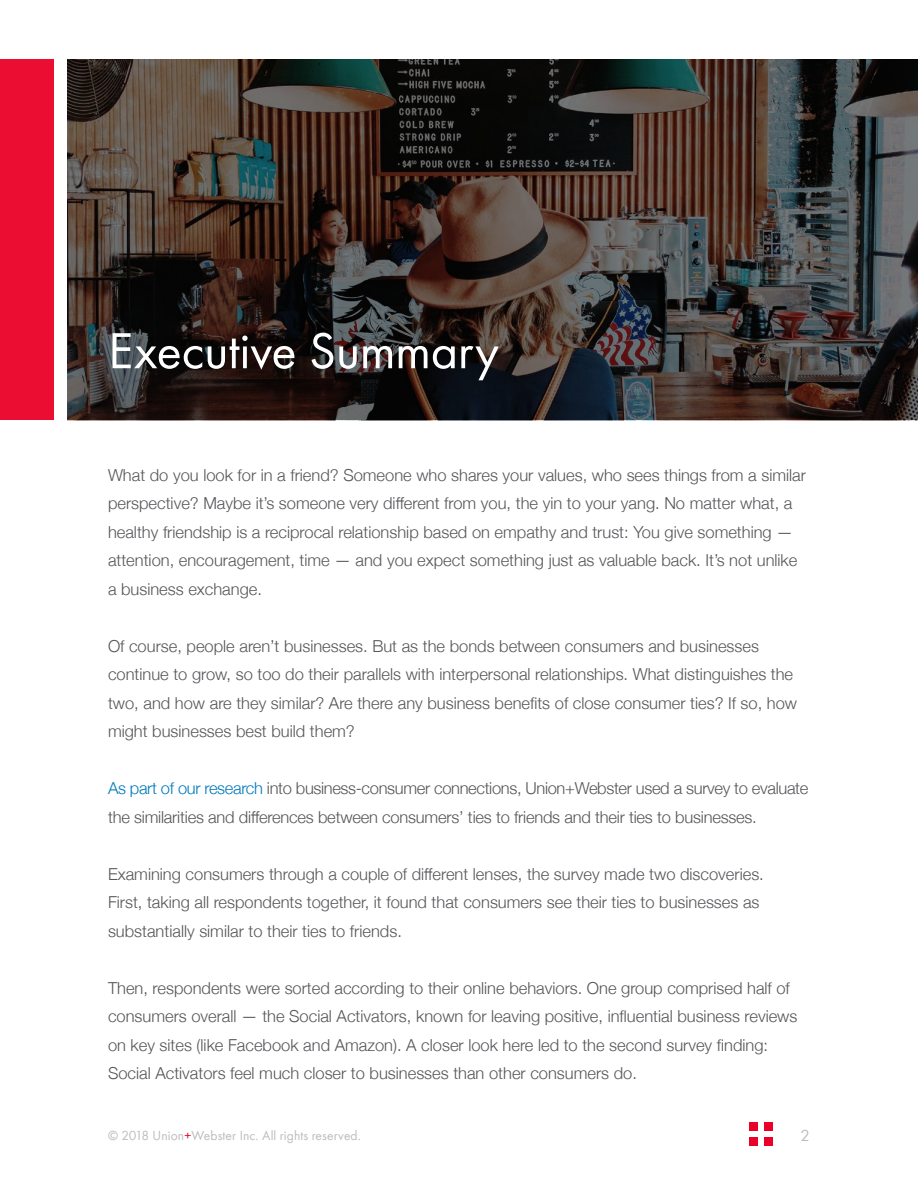
<style>
.page{position:relative;width:918px;height:1188px;background:#fff}
.page>*{position:absolute;margin:0;border:0;box-sizing:border-box;transform-origin:0 0}
.t1{font:52.5px "Futura PT Book";letter-spacing:-.005em;color:#fff}
.t2{font:300 16.5px/28.5px "Helvetica Neue";color:#55565a}
.t3{font:300 16.5px/28.5px "Helvetica Neue";letter-spacing:-.02em;color:#55565a}
.t4{font:16.5px "Futura PT Book";color:#bdbbbb}
.t5{font:13.5px "Futura PT Book";letter-spacing:.01em;color:#bdbbbb}
.s1{color:#027abc}
.s2{color:#eb0029}
</style>
<div class="page">
<div style="left:764px;top:1123px;width:9px;height:8px;background:#eb0029"></div>
<div style="left:764px;top:1137px;width:9px;height:8px;background:#eb0029"></div>
<div style="left:749px;top:1123px;width:9px;height:8px;background:#eb0029"></div>
<div style="left:749px;top:1137px;width:9px;height:8px;background:#eb0029"></div>
<img style="left:68px;top:59px;width:850px;height:361px">
<div style="left:0;top:59px;width:54px;height:361px;background:#ec0d33"></div>
<h1 class="t1" style="left:108px;top:320px;width:393px">Executive Summary</h1>
<p class="t2" style="left:108px;top:460px;width:700px">What do you look for in a friend? Someone who shares your values, who sees things from a similar perspective? Maybe it’s someone very different from you, the yin to your yang. No matter what, a healthy friendship is a reciprocal relationship based on empathy and trust: You give something — attention, encouragement, time — and you expect something just as valuable back. It’s not unlike a business exchange.</p>
<p class="t2" style="left:108px;top:631px;width:691px">Of course, people aren’t businesses. But as the bonds between consumers and businesses continue to grow, so too do their parallels with interpersonal relationships. What distinguishes the two, and how are they similar? Are there any business benefits of close consumer ties? If so, how might businesses best build them?</p>
<p class="t3" style="left:108px;top:773px;width:702px"><span class="s1">As part of our research</span> into business-consumer connections, Union+Webster used a survey to evaluate the similarities and differences between consumers’ ties to friends and their ties to businesses.</p>
<p class="t2" style="left:108px;top:859px;width:657px">Examining consumers through a couple of different lenses, the survey made two discoveries.<br>First, taking all respondents together, it found that consumers see their ties to businesses as substantially similar to their ties to friends.</p>
<p class="t2" style="left:108px;top:973px;width:691px">Then, respondents were sorted according to their online behaviors. One group comprised half of consumers overall — the Social Activators, known for leaving positive, influential business reviews on key sites (like Facebook and Amazon). A closer look here led to the second survey finding:<br>Social Activators feel much closer to businesses than other consumers do.</p>
<p class="t5" style="left:108px;top:1127px;width:254px">© 2018 Union<span class="s2">+</span>Webster Inc. All rights reserved.</p>
<p class="t4" style="left:801px;top:1125px;width:11px">2</p>
</div>
